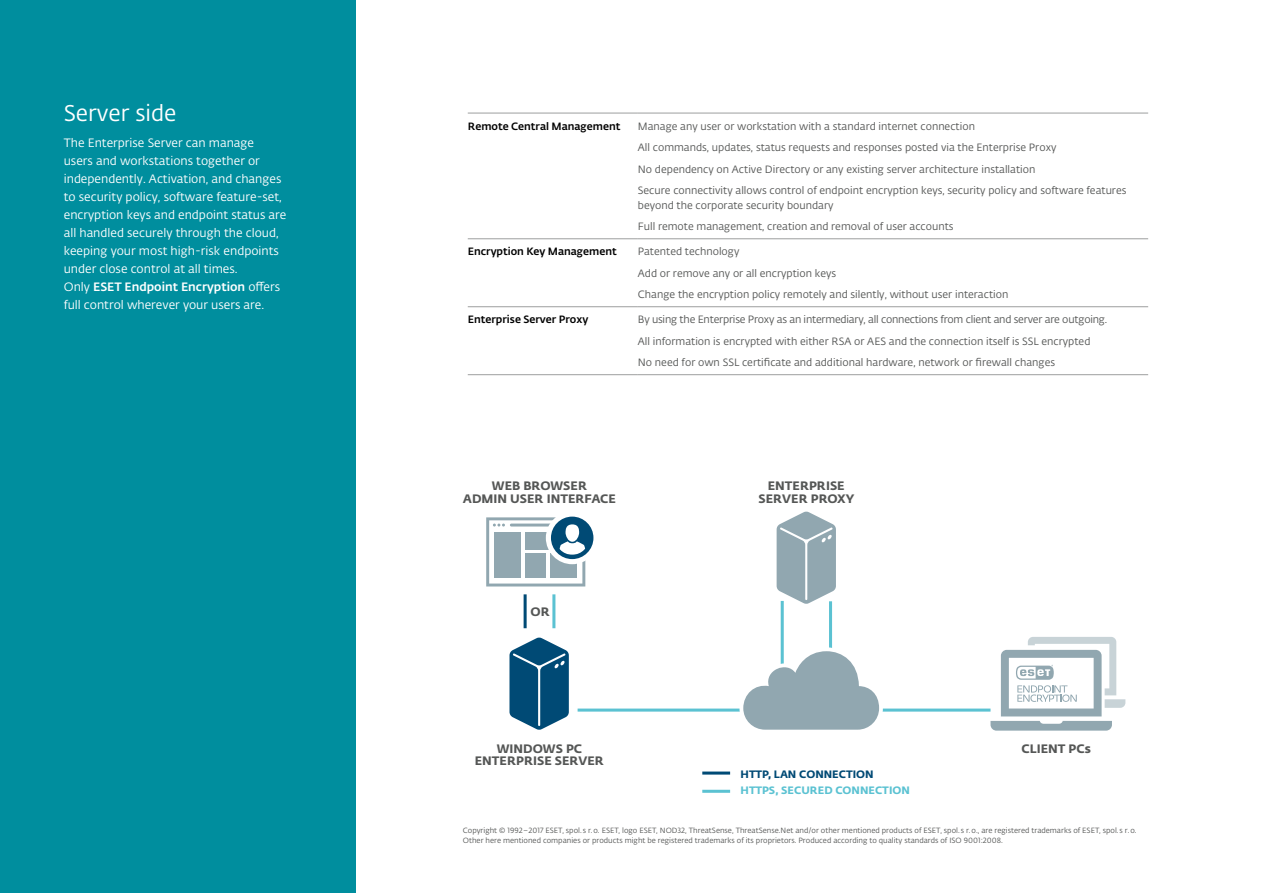
<style>
.page{position:relative;width:1263px;height:893px;background:#fff}
.page>*{position:absolute;margin:0;border:0;box-sizing:border-box;transform-origin:0 0}
.t1{font:22.5px "Fedra Sans Alt Pro Book LF";color:#fff}
.t2{font:700 12.15px/12.1px "Fedra Sans Alt Pro";color:#555756;text-align:center}
.t3{font:12px/18px "Fedra Sans Alt Pro Book LF";color:#fff}
.t4{font:12px "Fedra Sans Alt Pro Med LF";color:#fff}
.t5{font:700 10.65px "Fedra Sans Alt Pro";color:#5bc2d2}
.t6{font:700 10.65px "Fedra Sans Alt Pro";color:#004a75}
.t7{font:10.5px/21.5px "Fedra Sans Alt Pro Book LF";color:#555756}
.t8{font:10.5px "Fedra Sans Alt Pro Med LF";color:#000}
.t9{font:7.5px/10.5px "Fedra Sans Alt Pro Book LF";color:#555756}
.s1{font-family:"Fedra Sans Alt Pro Book LF"}
</style>
<div class="page">
<hr style="left:702px;top:790px;width:28px;height:3px;background:#5bc2d2">
<svg style="left:702px;top:771px;width:28px;height:4px"></svg>
<svg style="left:486px;top:512px;width:639px;height:219px"></svg>
<div style="left:0;top:0;width:355px;height:893px;background:#008e9e"></div>
<hr style="left:468px;top:113px;width:170px;height:1px;background:#9d9e9e">
<hr style="left:638px;top:113px;width:510px;height:1px;background:#9d9e9e">
<hr style="left:468px;top:238px;width:170px;height:1px;background:#9d9e9e">
<hr style="left:638px;top:238px;width:510px;height:1px;background:#9d9e9e">
<hr style="left:468px;top:306px;width:170px;height:1px;background:#9d9e9e">
<hr style="left:638px;top:306px;width:510px;height:1px;background:#9d9e9e">
<hr style="left:468px;top:374px;width:170px;height:1px;background:#9d9e9e">
<hr style="left:638px;top:374px;width:510px;height:1px;background:#9d9e9e">
<h1 class="t1" style="left:64px;top:97px;width:114px">Server side</h1>
<p class="t3" style="left:64px;top:134px;width:224px">The Enterprise Server can manage<br>users and workstations together or independently. Activation, and changes to security policy, software feature-set, encryption keys and endpoint status are all handled securely through the cloud, keeping your most high-risk endpoints under close control at all times.</p>
<p class="t4" style="left:64px;top:278px;width:218px"><span class="s1">Only</span> ESET Endpoint Encryption <span class="s1">offers</span></p>
<p class="t3" style="left:64px;top:296px;width:202px">full control wherever your users are.</p>
<p class="t8" style="left:468px;top:118px;width:154px">Remote Central Management</p>
<p class="t7" style="left:638px;top:115px;width:490px">Manage any user or workstation with a standard internet connection<br>All commands, updates, status requests and responses posted via the Enterprise Proxy<br>No dependency on Active Directory or any existing server architecture installation<br>Secure connectivity allows control of endpoint encryption keys, security policy and software features</p>
<p class="t7" style="left:638px;top:194px;width:317px">beyond the corporate security boundary<br>Full remote management, creation and removal of user accounts</p>
<p class="t8" style="left:468px;top:244px;width:150px">Encryption Key Management</p>
<p class="t7" style="left:638px;top:241px;width:372px">Patented technology<br>Add or remove any or all encryption keys<br>Change the encryption policy remotely and silently, without user interaction</p>
<p class="t8" style="left:468px;top:312px;width:122px">Enterprise Server Proxy</p>
<p class="t7" style="left:638px;top:309px;width:471px">By using the Enterprise Proxy as an intermediary, all connections from client and server are outgoing.<br>All information is encrypted with either RSA or AES and the connection itself is SSL encrypted<br>No need for own SSL certificate and additional hardware, network or firewall changes</p>
<p class="t2" style="left:463px;top:480px;width:155px">WEB BROWSER<br>ADMIN USER INTERFACE</p>
<p class="t2" style="left:759px;top:480px;width:97px">ENTERPRISE<br>SERVER PROXY</p>
<p class="t2" style="left:530px;top:606px;width:21px">OR</p>
<p class="t2" style="left:475px;top:743px;width:131px">WINDOWS PC<br>ENTERPRISE SERVER</p>
<p class="t6" style="left:740px;top:767px;width:135px">HTTP, LAN CONNECTION</p>
<p class="t5" style="left:740px;top:784px;width:171px">HTTPS, SECURED CONNECTION</p>
<p class="t2" style="left:1021px;top:743px;width:71px">CLIENT PCs</p>
<p class="t9" style="left:463px;top:825px;width:675px">Copyright © 1992–2017 ESET, spol. s r.o. ESET, logo ESET, NOD32, ThreatSense, ThreatSense.Net and/or other mentioned products of ESET, spol. s r.o., are registered trademarks of ESET, spol. s r.o.<br>Other here mentioned companies or products might be registered trademarks of its proprietors. Produced according to quality standards of ISO 9001:2008.</p>
</div>
